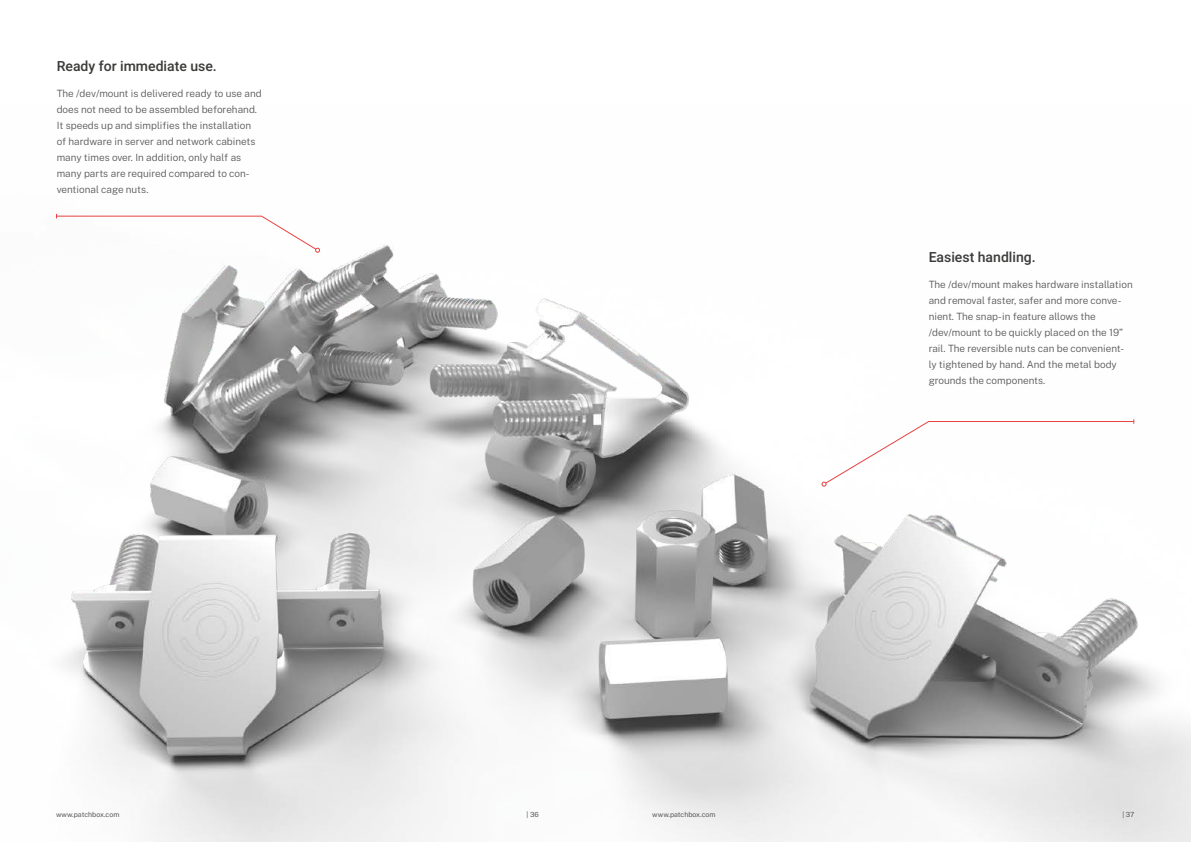
<style>
.page{position:relative;width:1191px;height:842px;background:#fff}
.page>*{position:absolute;margin:0;border:0;box-sizing:border-box;transform-origin:0 0}
.t1{font:500 14px "Heebo";color:#3c3c3b}
.t2{font:100 10px/16px "Public Sans";color:#575756}
.t3{font:100 7px "Public Sans";color:#575756}
</style>
<div class="page">
<img style="left:56px;top:213px;width:1135px;height:629px">
<svg style="left:821px;top:419px;width:313px;height:68px"></svg>
<svg style="left:56px;top:214px;width:264px;height:39px"></svg>
<h1 class="t1" style="left:57px;top:57px;width:162px">Ready for immediate use.</h1>
<p class="t2" style="left:57px;top:85px;width:206px">The /dev/mount is delivered ready to use and does not need to be assembled beforehand.<br>It speeds up and simplifies the installation of hardware in server and network cabinets many times over. In addition, only half as many parts are required compared to con&shy;ventional cage nuts.</p>
<h1 class="t1" style="left:928px;top:248px;width:109px">Easiest handling.</h1>
<p class="t2" style="left:928px;top:276px;width:206px">The /dev/mount makes hardware installation and removal faster, safer and more conve&shy;nient. The snap-in feature allows the /dev/mount to be quickly placed on the 19” rail. The reversible nuts can be convenient&shy;ly tightened by hand. And the metal body grounds the components.</p>
<p class="t3" style="left:56px;top:810px;width:65px">www.patchbox.com</p>
<p class="t3" style="left:526px;top:810px;width:14px">| 36</p>
<p class="t3" style="left:652px;top:810px;width:65px">www.patchbox.com</p>
<p class="t3" style="left:1122px;top:810px;width:13px">| 37</p>
</div>
